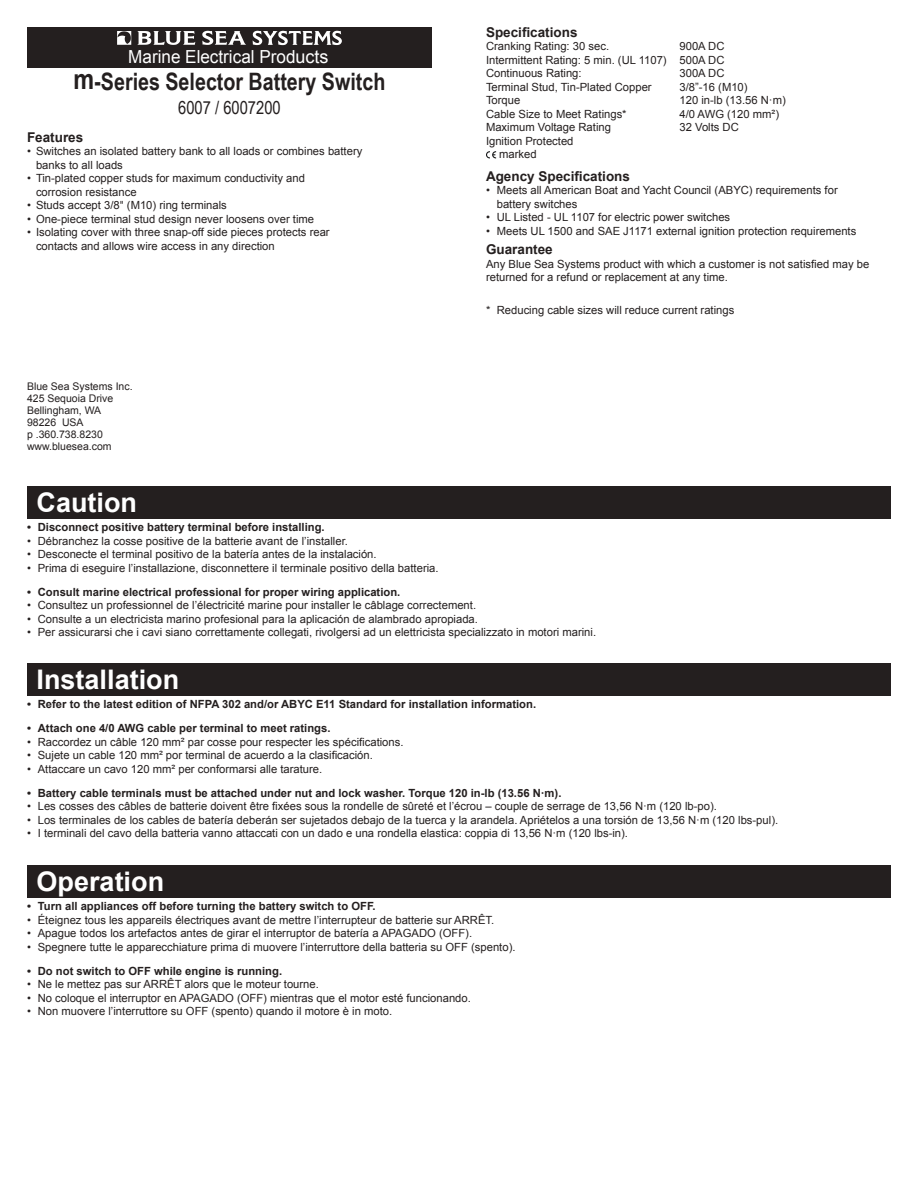
<style>
.page{position:relative;width:918px;height:1188px;background:#fff}
.page>*{position:absolute;margin:0;border:0;box-sizing:border-box;transform-origin:0 0}
.t1{font:700 27px "Arial";color:#fff}
.t2{font:700 24px "Arial Narrow";color:#241f1f}
.t3{font:18px "Arial";color:#fff;scale:.95 1}
.t4{font:18px "Arial Narrow";color:#241f1f}
.t5{font:700 13.5px "Arial";color:#241f1f}
.t6{font:11.25px/13.5px "Arial";color:#241f1f}
.t7{font:700 11.25px "Arial";color:#241f1f}
.t8{font:10.5px/12px "Arial";color:#241f1f}
.s1{font-size:28.5px}
.s2{font-family:"Helvetica"}
</style>
<div class="page">
<div style="left:27px;top:27px;width:405px;height:41px;background:#241f1f"></div>
<svg style="left:137px;top:31px;width:58px;height:14px"></svg>
<svg style="left:202px;top:31px;width:44px;height:14px"></svg>
<svg style="left:253px;top:31px;width:89px;height:14px"></svg>
<svg style="left:117px;top:31px;width:14px;height:14px"></svg>
<svg style="left:486px;top:151px;width:10px;height:7px"></svg>
<div style="left:27px;top:486px;width:864px;height:32px;background:#241f1f"></div>
<div style="left:27px;top:663px;width:864px;height:33px;background:#241f1f"></div>
<div style="left:27px;top:865px;width:864px;height:32px;background:#241f1f"></div>
<h3 class="t3" style="left:128px;top:45px;width:212px">Marine Electrical Products</h3>
<h2 class="t2" style="left:74px;top:63px;width:313px"><span class="s1">m</span>-Series Selector Battery Switch</h2>
<h3 class="t4" style="left:178px;top:94px;width:104px">6007 / 6007200</h3>
<p class="t5" style="left:27px;top:128px;width:58px">Features</p>
<p class="t6" style="left:36px;top:145px;width:328px;text-indent:-9px">• Switches an isolated battery bank to all loads or combines battery banks to all loads</p>
<p class="t6" style="left:36px;top:172px;width:271px;text-indent:-9px">• Tin-plated copper studs for maximum conductivity and corrosion resistance</p>
<p class="t6" style="left:27px;top:199px;width:201px">• Studs accept 3/8<span class="s2">"</span> (M10) ring terminals</p>
<p class="t6" style="left:27px;top:212px;width:289px">• One-piece terminal stud design never loosens over time</p>
<p class="t6" style="left:36px;top:226px;width:295px;text-indent:-9px">• Isolating cover with three snap-off side pieces protects rear contacts and allows wire access in any direction</p>
<p class="t8" style="left:27px;top:380px;width:107px">Blue Sea Systems Inc.<br>425 Sequoia Drive<br>Bellingham, WA<br>98226 USA<br>p .360.738.8230 www.bluesea.com</p>
<p class="t5" style="left:486px;top:23px;width:93px">Specifications</p>
<p class="t6" style="left:486px;top:40px;width:125px">Cranking Rating: 30 sec.</p>
<p class="t6" style="left:486px;top:40px;width:240px;text-align:justify;text-indent:194px">900A DC Intermittent Rating: 5 min. (UL 1107) 500A DC Continuous Rating:</p>
<p class="t6" style="left:680px;top:67px;width:47px">300A DC</p>
<p class="t6" style="left:486px;top:80px;width:167px">Terminal Stud, Tin-Plated Copper</p>
<p class="t6" style="left:680px;top:80px;width:70px">3/8”-16 (M10)</p>
<p class="t6" style="left:486px;top:94px;width:36px">Torque</p>
<p class="t6" style="left:680px;top:94px;width:108px">120 in-lb (13.56 N·m)</p>
<p class="t6" style="left:486px;top:107px;width:142px">Cable Size to Meet Ratings*</p>
<p class="t6" style="left:680px;top:107px;width:101px">4/0 AWG (120 mm²)</p>
<p class="t6" style="left:486px;top:121px;width:127px">Maximum Voltage Rating</p>
<p class="t6" style="left:680px;top:121px;width:61px">32 Volts DC</p>
<p class="t6" style="left:499px;top:134px;width:76px;text-indent:-13px">Ignition Protected marked</p>
<p class="t5" style="left:486px;top:167px;width:146px">Agency Specifications</p>
<p class="t6" style="left:497px;top:183px;width:342px;text-indent:-11px">• Meets all American Boat and Yacht Council (ABYC) requirements for battery switches</p>
<p class="t6" style="left:486px;top:210px;width:246px">• UL Listed - UL 1107 for electric power switches</p>
<p class="t6" style="left:486px;top:224px;width:372px">• Meets UL 1500 and SAE J1171 external ignition protection requirements</p>
<p class="t5" style="left:486px;top:240px;width:68px">Guarantee</p>
<p class="t6" style="left:486px;top:257px;width:385px">Any Blue Sea Systems product with which a customer is not satisfied may be returned for a refund or replacement at any time.</p>
<p class="t6" style="left:486px;top:303px;width:250px">* Reducing cable sizes will reduce current ratings</p>
<h1 class="t1" style="left:37px;top:484px;width:102px">Caution</h1>
<p class="t7" style="left:27px;top:520px;width:299px">• Disconnect positive battery terminal before installing.</p>
<p class="t6" style="left:27px;top:534px;width:322px">• Débranchez la cosse positive de la batterie avant de l’installer.</p>
<p class="t6" style="left:27px;top:547px;width:351px">• Desconecte el terminal positivo de la batería antes de la instalación.</p>
<p class="t6" style="left:27px;top:561px;width:413px">• Prima di eseguire l’installazione, disconnettere il terminale positivo della batteria.</p>
<p class="t7" style="left:27px;top:584px;width:375px">• Consult marine electrical professional for proper wiring application.</p>
<p class="t6" style="left:27px;top:598px;width:451px">• Consultez un professionnel de l’électricité marine pour installer le câblage correctement.</p>
<p class="t6" style="left:27px;top:612px;width:453px">• Consulte a un electricista marino profesional para la aplicación de alambrado apropiada.</p>
<p class="t6" style="left:27px;top:625px;width:571px">• Per assicurarsi che i cavi siano correttamente collegati, rivolgersi ad un elettricista specializzato in motori marini.</p>
<h1 class="t1" style="left:37px;top:661px;width:144px">Installation</h1>
<p class="t7" style="left:27px;top:697px;width:511px">• Refer to the latest edition of NFPA 302 and/or ABYC E11 Standard for installation information.</p>
<p class="t7" style="left:27px;top:721px;width:305px">• Attach one 4/0 AWG cable per terminal to meet ratings.</p>
<p class="t6" style="left:27px;top:735px;width:378px">• Raccordez un câble 120 mm² par cosse pour respecter les spécifications.</p>
<p class="t6" style="left:27px;top:749px;width:347px">• Sujete un cable 120 mm² por terminal de acuerdo a la clasificación.</p>
<p class="t6" style="left:27px;top:762px;width:297px">• Attaccare un cavo 120 mm² per conformarsi alle tarature.</p>
<p class="t7" style="left:27px;top:785px;width:536px">• Battery cable terminals must be attached under nut and lock washer. Torque 120 in-lb (13.56 N·m).</p>
<p class="t6" style="left:27px;top:800px;width:691px">• Les cosses des câbles de batterie doivent être fixées sous la rondelle de sûreté et l’écrou – couple de serrage de 13,56 N·m (120 lb-po).</p>
<p class="t6" style="left:27px;top:813px;width:753px">• Los terminales de los cables de batería deberán ser sujetados debajo de la tuerca y la arandela. Apriételos a una torsión de 13,56 N·m (120 lbs-pul).</p>
<p class="t6" style="left:27px;top:827px;width:603px">• I terminali del cavo della batteria vanno attaccati con un dado e una rondella elastica: coppia di 13,56 N·m (120 lbs-in).</p>
<h1 class="t1" style="left:37px;top:863px;width:129px">Operation</h1>
<p class="t7" style="left:27px;top:899px;width:350px">• Turn all appliances off before turning the battery switch to OFF.</p>
<p class="t6" style="left:27px;top:913px;width:469px">• Éteignez tous les appareils électriques avant de mettre l’interrupteur de batterie sur ARRÊT.</p>
<p class="t6" style="left:27px;top:926px;width:447px">• Apague todos los artefactos antes de girar el interruptor de batería a APAGADO (OFF).</p>
<p class="t6" style="left:27px;top:940px;width:490px">• Spegnere tutte le apparecchiature prima di muovere l’interruttore della batteria su OFF (spento).</p>
<p class="t7" style="left:27px;top:963px;width:257px">• Do not switch to OFF while engine is running.</p>
<p class="t6" style="left:27px;top:977px;width:293px">• Ne le mettez pas sur ARRÊT alors que le moteur tourne.</p>
<p class="t6" style="left:27px;top:991px;width:445px">• No coloque el interruptor en APAGADO (OFF) mientras que el motor esté funcionando.</p>
<p class="t6" style="left:27px;top:1004px;width:367px">• Non muovere l’interruttore su OFF (spento) quando il motore è in moto.</p>
</div>
